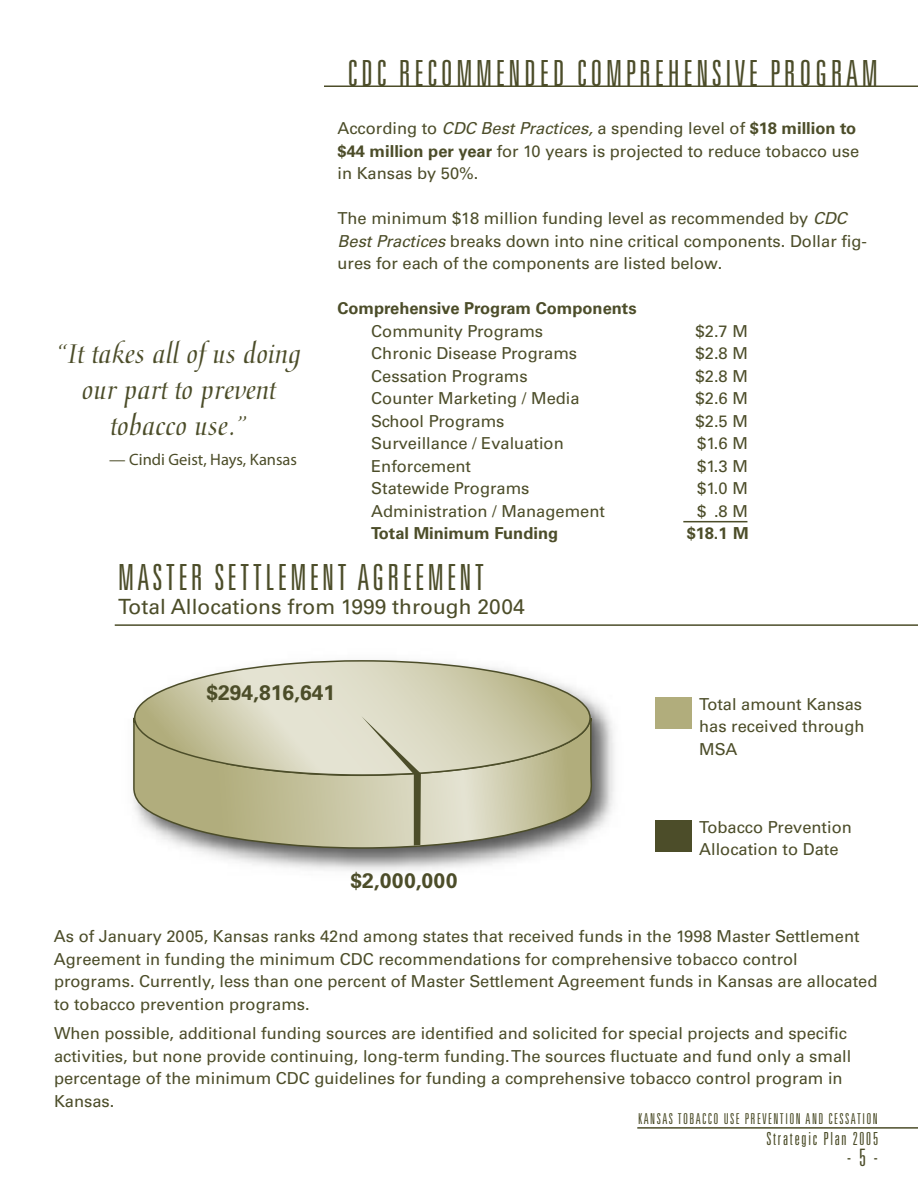
<style>
.page{position:relative;width:918px;height:1188px;background:#fff}
.page>*{position:absolute;margin:0;border:0;box-sizing:border-box;transform-origin:0 0}
.t1{font:300 ultra-condensed 36px "Univers";letter-spacing:.1em;color:#4c4d29}
.t2{font:30px/36px "Medici Script";color:#4c4d29;text-align:center}
.t3{font:300 ultra-condensed 24px "Univers";color:#4c4d29}
.t4{font:21px "Univers";color:#4c4d29}
.t5{font:700 21px "Univers";color:#4c4d29}
.t6{font:300 ultra-condensed 18px "Univers";letter-spacing:.1em;color:#4c4d29}
.t7{font:16.5px/22.5px "Univers";color:#4c4d29}
.t8{font:700 16.5px "Univers";color:#4c4d29}
.t9{font:16.5px "Myriad Pro";color:#4c4d29}
.t10{font:300 ultra-condensed 15px "Univers";letter-spacing:.1em;color:#4c4d29}
.s1{font-style:italic}
.s2{font-weight:700}
</style>
<div class="page">
<hr style="left:324px;top:86px;width:594px;height:1px;background:#4c4d29">
<hr style="left:683px;top:521px;width:64px;height:1px;background:#4c4d29">
<img style="left:193px;top:699px;width:421px;height:172px">
<svg style="left:133px;top:776px;width:459px;height:73px;background:#bcba9d"></svg>
<svg style="left:134px;top:660px;width:457px;height:116px;background:#d0ceb3"></svg>
<svg style="left:361px;top:716px;width:60px;height:130px;background:#cbc9b0"></svg>
<hr style="left:115px;top:624px;width:803px;height:2px;background:#4c4d29">
<div style="left:656px;top:698px;width:36px;height:31px;background:#b1ad7c"></div>
<div style="left:656px;top:820px;width:36px;height:32px;background:#4c4d29"></div>
<hr style="left:637px;top:1127px;width:281px;height:2px;background:#4c4d29">
<h2 class="t2" style="left:56px;top:337px;width:247px">“It takes all of us doing our part to prevent tobacco use.”</h2>
<p class="t9" style="left:109px;top:451px;width:189px">— Cindi Geist, Hays, Kansas</p>
<h1 class="t1" style="left:347px;top:54px;width:532px">CDC RECOMMENDED COMPREHENSIVE PROGRAM</h1>
<p class="t7" style="left:337px;top:117px;width:523px">According to <span class="s1">CDC Best Practices,</span> a spending level of <span class="s2">$18 million to $44 million per year</span> for 10 years is projected to reduce tobacco use in Kansas by 50%.</p>
<p class="t7" style="left:337px;top:207px;width:531px">The minimum $18 million funding level as recommended by <span class="s1">CDC<br>Best Practices</span> breaks down into nine critical components. Dollar fig&shy;ures for each of the components are listed below.</p>
<p class="t8" style="left:338px;top:299px;width:301px">Comprehensive Program Components</p>
<p class="t7" style="left:371px;top:320px;width:173px">Community Programs</p>
<p class="t7" style="left:696px;top:320px;width:54px">$2.7 M</p>
<p class="t7" style="left:371px;top:342px;width:207px">Chronic Disease Programs</p>
<p class="t7" style="left:696px;top:342px;width:54px">$2.8 M</p>
<p class="t7" style="left:371px;top:365px;width:158px">Cessation Programs</p>
<p class="t7" style="left:696px;top:365px;width:54px">$2.8 M</p>
<p class="t7" style="left:371px;top:387px;width:210px">Counter Marketing / Media</p>
<p class="t7" style="left:696px;top:387px;width:54px">$2.6 M</p>
<p class="t7" style="left:371px;top:410px;width:135px">School Programs</p>
<p class="t7" style="left:696px;top:410px;width:54px">$2.5 M</p>
<p class="t7" style="left:371px;top:432px;width:194px">Surveillance / Evaluation</p>
<p class="t7" style="left:697px;top:432px;width:52px">$1.6 M</p>
<p class="t7" style="left:371px;top:455px;width:101px">Enforcement</p>
<p class="t7" style="left:697px;top:455px;width:52px">$1.3 M</p>
<p class="t7" style="left:371px;top:477px;width:160px">Statewide Programs</p>
<p class="t7" style="left:697px;top:477px;width:52px">$1.0 M</p>
<p class="t7" style="left:371px;top:500px;width:235px">Administration / Management</p>
<p class="t7" style="left:697px;top:500px;width:52px">$ .8 M</p>
<p class="t8" style="left:371px;top:524px;width:188px">Total Minimum Funding</p>
<p class="t8" style="left:687px;top:524px;width:63px">$18.1 M</p>
<h1 class="t1" style="left:118px;top:558px;width:368px">MASTER SETTLEMENT AGREEMENT</h1>
<p class="t4" style="left:118px;top:594px;width:408px">Total Allocations from 1999 through 2004</p>
<p class="t5" style="left:207px;top:680px;width:130px">$294,816,641</p>
<p class="t5" style="left:351px;top:868px;width:108px">$2,000,000</p>
<p class="t7" style="left:699px;top:693px;width:167px">Total amount Kansas has received through<br>MSA</p>
<p class="t7" style="left:699px;top:816px;width:154px">Tobacco Prevention<br>Allocation to Date</p>
<p class="t7" style="left:54px;top:925px;width:825px">As of January 2005, Kansas ranks 42nd among states that received funds in the 1998 Master Settlement Agreement in funding the minimum CDC recommendations for comprehensive tobacco control programs. Currently, less than one percent of Master Settlement Agreement funds in Kansas are allocated to tobacco prevention programs.</p>
<p class="t7" style="left:54px;top:1022px;width:799px">When possible, additional funding sources are identified and solicited for special projects and specific activities, but none provide continuing, long-term funding. The sources fluctuate and fund only a small percentage of the minimum CDC guidelines for funding a comprehensive tobacco control program in Kansas.</p>
<p class="t10" style="left:638px;top:1111px;width:241px">KANSAS TOBACCO USE PREVENTION AND CESSATION</p>
<p class="t6" style="left:766px;top:1129px;width:113px">Strategic Plan 2005</p>
<h3 class="t3" style="left:847px;top:1145px;width:32px">- 5 -</h3>
</div>
